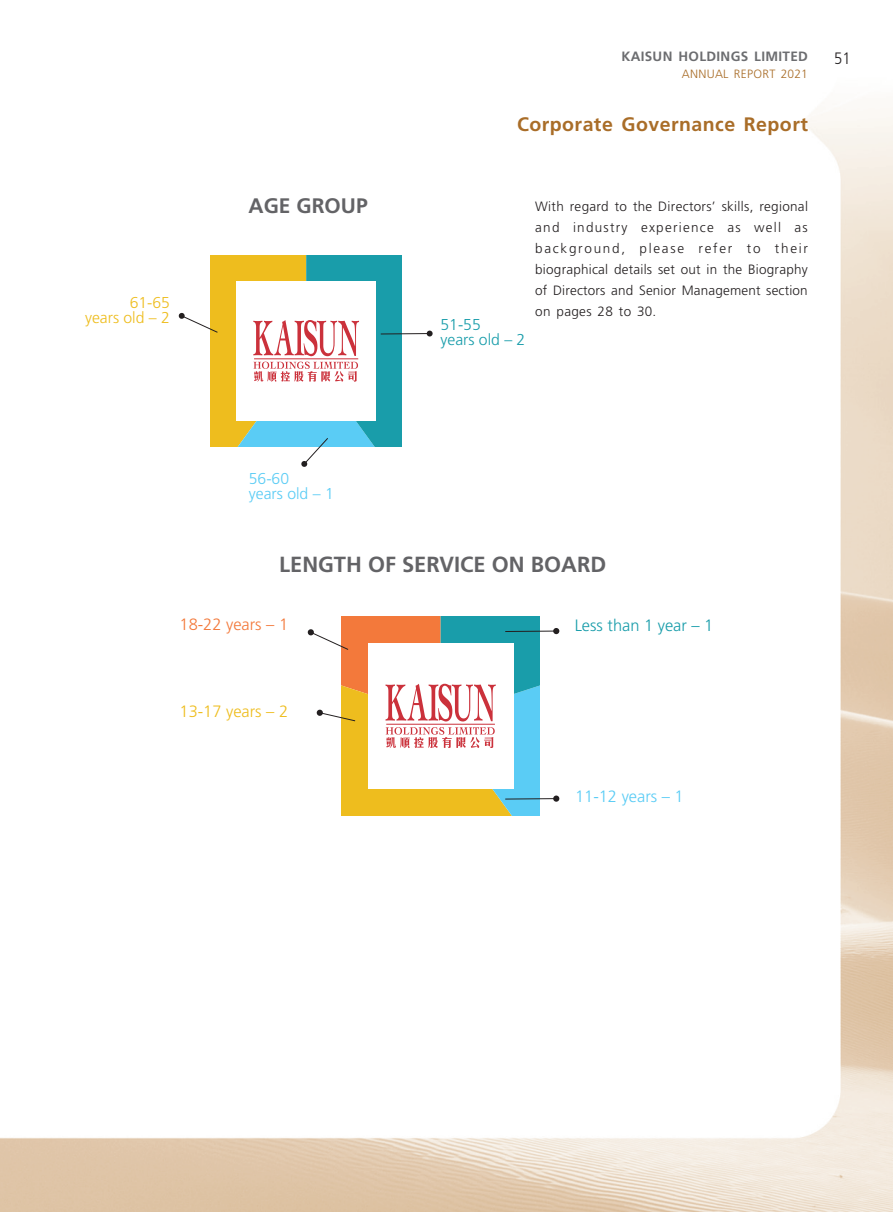
<style>
.page{position:relative;width:893px;height:1212px;background:#fff}
.page>*{position:absolute;margin:0;border:0;box-sizing:border-box;transform-origin:0 0}
.t1{font:700 21.9px "Frutiger LT Std";color:#636366}
.t2{font:700 21px "Frutiger LT Std";color:#636366}
.t3{font:700 19.5px "Frutiger LT Std";letter-spacing:.025em;color:#a96d28}
.t4{font:300 16.5px "Frutiger LT Std";color:#231f20;scale:.9 1}
.t5{font:300 16.35px "Frutiger LT Std";color:#199daa}
.t6{font:300 16.35px "Frutiger LT Std";color:#f3793b}
.t7{font:300 16.35px "Frutiger LT Std";color:#eebd1e}
.t8{font:300 16.35px "Frutiger LT Std";color:#5accf5}
.t9{font:300 15.75px/14.7px "Frutiger LT Std";color:#5accf5}
.t10{font:300 15.75px/14.7px "Frutiger LT Std";color:#eebd1e;text-align:right}
.t11{font:300 15.75px/14.7px "Frutiger LT Std";color:#199daa}
._11_P0{font:300 13.5px/21px "Frutiger LT Std";letter-spacing:.015em;color:#231f20;text-align:justify}
.t12{font:700 13.5px "Frutiger LT Std";letter-spacing:.025em;color:#6c6d70}
.t13{font:300 12px "Frutiger LT Std";letter-spacing:.025em;color:#a96d28}
</style>
<div class="page">
<img style="left:0;top:107px;width:893px;height:1105px">
<hr style="left:381px;top:333px;width:49px;height:1px;background:#231f20">
<svg style="left:427px;top:331px;width:6px;height:5px"></svg>
<svg style="left:178px;top:256px;width:223px;height:211px"></svg>
<svg style="left:307px;top:616px;width:252px;height:199px"></svg>
<div style="left:553px;top:795px;width:6px;height:7px;background:#231f20;border-radius:50%"></div>
<p class="t10" style="left:85px;top:296px;width:86px">61-65<br>years old – 2</p>
<p class="t12" style="left:621px;top:48px;width:188px">KAISUN HOLDINGS LIMITED</p>
<p class="t4" style="left:834px;top:49px;width:20px">51</p>
<p class="t13" style="left:682px;top:67px;width:128px">ANNUAL REPORT 2021</p>
<h3 class="t3" style="left:517px;top:113px;width:292px">Corporate Governance Report</h3>
<p class="t2" style="left:249px;top:193px;width:121px">AGE GROUP</p>
<p class="_11_P0" style="left:535px;top:196px;width:274px">With regard to the Directors’ skills, regional and industry experience as well as background, please refer to their biographical details set out in the Biography of Directors and Senior Management section on pages 28 to 30.</p>
<p class="t11" style="left:440px;top:317px;width:86px">51-55<br>years old – 2</p>
<p class="t9" style="left:249px;top:471px;width:86px">56-60<br>years old – 1</p>
<p class="t1" style="left:279px;top:551px;width:328px">LENGTH OF SERVICE ON BOARD</p>
<p class="t6" style="left:180px;top:615px;width:110px">18-22 years – 1</p>
<p class="t7" style="left:180px;top:702px;width:110px">13-17 years – 2</p>
<p class="t5" style="left:575px;top:616px;width:140px">Less than 1 year – 1</p>
<p class="t8" style="left:575px;top:787px;width:110px">11-12 years – 1</p>
</div>
